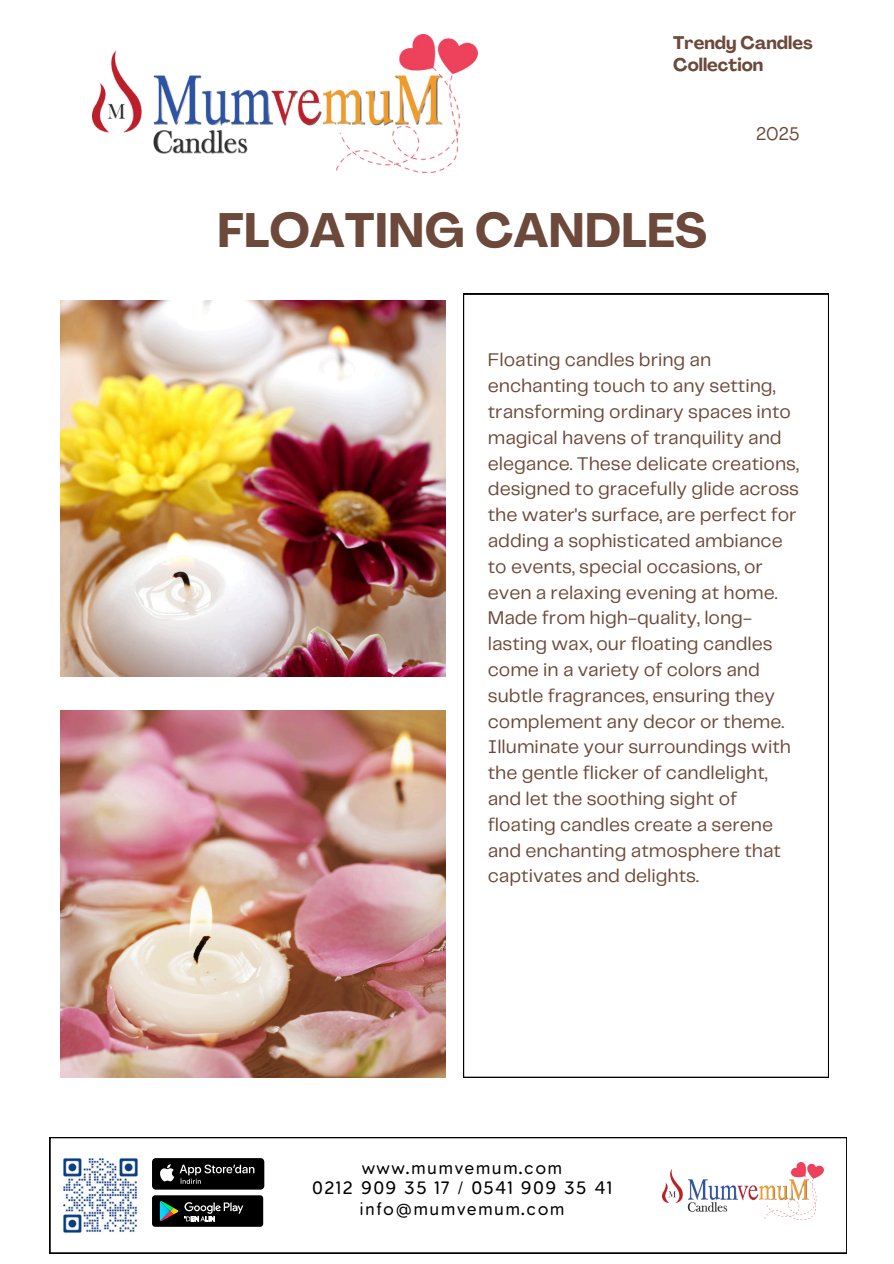
<style>
.page{position:relative;width:894px;height:1264px;background:#fff}
.page>*{position:absolute;margin:0;border:0;box-sizing:border-box;transform-origin:0 0}
.t1{font:700 47.7px "Agrandir";color:#6c493a}
.t2{font:19.05px/25.8px "Telegraf";color:#6c493a}
.t3{font:700 18px/21.3px "Agrandir";color:#6c493a}
.t4{font:18px "Agrandir";color:#6c493a}
.t5{font:16.5px "Tabarra Pro Round";letter-spacing:.08em;color:#000}
</style>
<div class="page">
<img style="left:61px;top:300px;width:385px;height:376px">
<img style="left:61px;top:710px;width:384px;height:367px">
<svg style="left:50px;top:1137px;width:796px;height:115px"></svg>
<img style="left:61px;top:1155px;width:80px;height:80px">
<div style="left:152px;top:1158px;width:112px;height:31px;background:#000;border-radius:4px"></div>
<svg style="left:160px;top:1164px;width:94px;height:19px"></svg>
<svg style="left:152px;top:1195px;width:111px;height:31px;background:#1e2523"></svg>
<img style="left:662px;top:1162px;width:161px;height:57px">
<img style="left:92px;top:35px;width:385px;height:137px">
<svg style="left:463px;top:294px;width:365px;height:783px"></svg>
<p class="t3" style="left:673px;top:34px;width:141px">Trendy Candles<br>Collection</p>
<p class="t1" style="left:217px;top:211px;width:491px">FLOATING CANDLES</p>
<h4 class="t4" style="left:755px;top:126px;width:45px">2025</h4>
<p class="t2" style="left:487px;top:348px;width:313px">Floating candles bring an enchanting touch to any setting, transforming ordinary spaces into magical havens of tranquility and elegance. These delicate creations, designed to gracefully glide across the water's surface, are perfect for adding a sophisticated ambiance to events, special occasions, or even a relaxing evening at home.<br>Made from high-quality, long&shy;lasting wax, our floating candles come in a variety of colors and subtle fragrances, ensuring they complement any decor or theme.<br>Illuminate your surroundings with the gentle flicker of candlelight, and let the soothing sight of floating candles create a serene and enchanting atmosphere that captivates and delights.</p>
<h2 class="t5" style="left:362px;top:1161px;width:202px">www.mumvemum.com</h2>
<h1 class="t5" style="left:312px;top:1181px;width:301px">0212 909 35 17 / 0541 909 35 41</h1>
<p class="t5" style="left:359px;top:1201px;width:206px">info@mumvemum.com</p>
</div>
